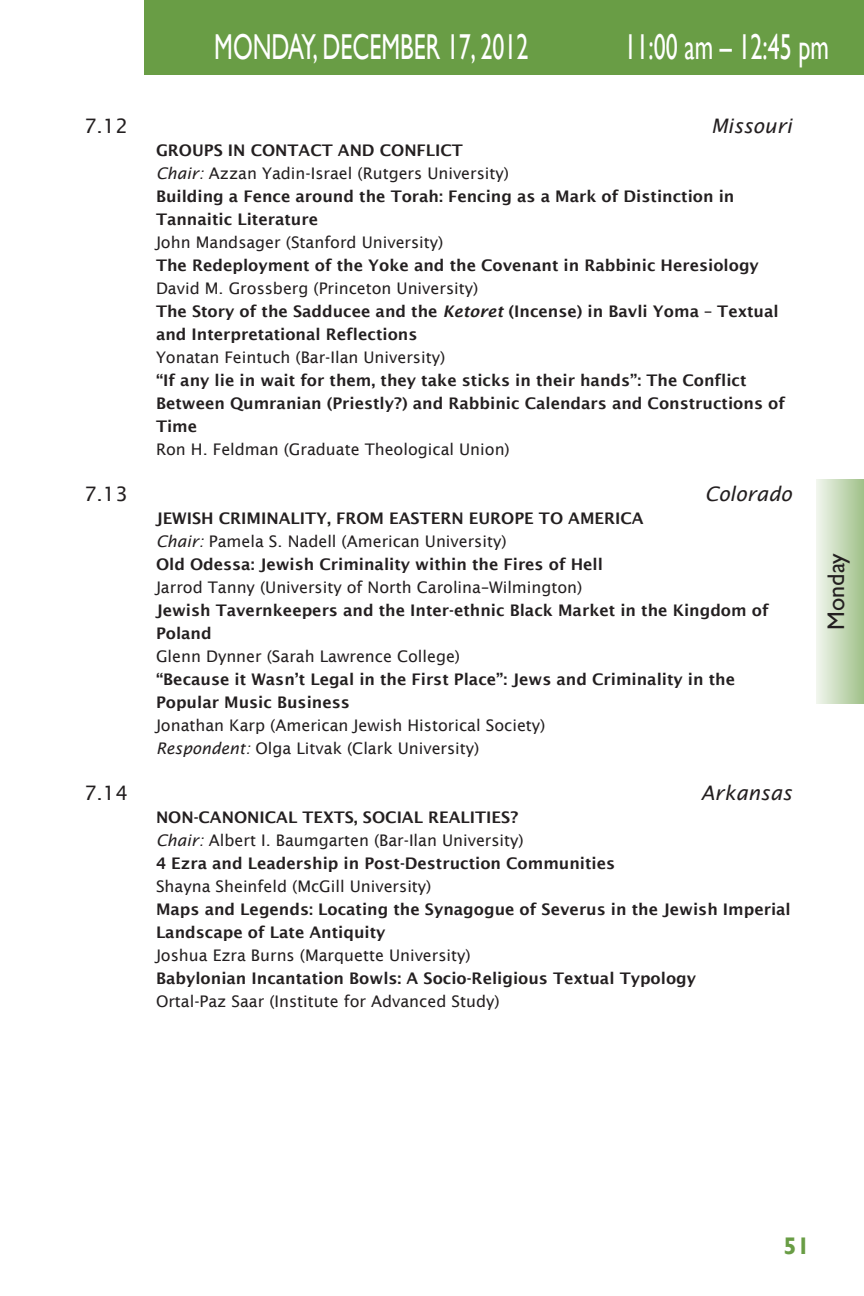
<style>
.page{position:relative;width:864px;height:1296px;background:#fff}
.page>*{position:absolute;margin:0;border:0;box-sizing:border-box;transform-origin:0 0}
.t1{font:36px "Gill Sans";color:#fff;scale:.67 1}
.t2{font:24px "Gill Sans";color:#231f20}
.t3{font:700 24px "Gill Sans";color:#699d45}
.t4{font:italic 20px "Lucida Sans";color:#231f20}
.t5{font:20px "Lucida Sans";color:#231f20}
.t6{font:600 16px "Lucida Sans";color:#231f20}
.t7{font:16px "Lucida Sans";color:#231f20}
.s1{font-style:italic}
</style>
<div class="page">
<div style="left:144px;top:0;width:720px;height:74px;background:#699d45"></div>
<div style="left:816px;top:480px;width:48px;height:224px;background:linear-gradient(to right,#f1f6ee,#a1c18a)"></div>
<p class="t1" style="left:214px;top:26px;width:470px">MONDAY, DECEMBER 17, 2012</p>
<p class="t1" style="left:625px;top:26px;width:307px">11:00 am – 12:45 pm</p>
<p class="t5" style="left:84px;top:115px;width:46px">7.12</p>
<p class="t4" style="left:711px;top:115px;width:82px">Missouri</p>
<p class="t6" style="left:156px;top:142px;width:308px">GROUPS IN CONTACT AND CONFLICT</p>
<p class="t7" style="left:156px;top:165px;width:355px"><span class="s1">Chair:</span> Azzan Yadin-Israel (Rutgers University)</p>
<p class="t6" style="left:156px;top:188px;width:580px">Building a Fence around the Torah: Fencing as a Mark of Distinction in</p>
<p class="t6" style="left:156px;top:211px;width:164px">Tannaitic Literature</p>
<p class="t7" style="left:156px;top:234px;width:289px">John Mandsager (Stanford University)</p>
<p class="t6" style="left:156px;top:257px;width:604px">The Redeployment of the Yoke and the Covenant in Rabbinic Heresiology</p>
<p class="t7" style="left:156px;top:280px;width:324px">David M. Grossberg (Princeton University)</p>
<p class="t6" style="left:156px;top:303px;width:624px">The Story of the Sadducee and the <span class="s1">Ketoret</span> (Incense) in Bavli Yoma – Textual</p>
<p class="t6" style="left:156px;top:326px;width:263px">and Interpretational Reflections</p>
<p class="t7" style="left:156px;top:349px;width:291px">Yonatan Feintuch (Bar-Ilan University)</p>
<p class="t6" style="left:156px;top:372px;width:592px">“If any lie in wait for them, they take sticks in their hands”: The Conflict</p>
<p class="t6" style="left:156px;top:395px;width:631px">Between Qumranian (Priestly?) and Rabbinic Calendars and Constructions of</p>
<p class="t6" style="left:156px;top:418px;width:43px">Time</p>
<p class="t7" style="left:156px;top:441px;width:355px">Ron H. Feldman (Graduate Theological Union)</p>
<p class="t5" style="left:84px;top:483px;width:46px">7.13</p>
<p class="t4" style="left:705px;top:483px;width:89px">Colorado</p>
<p class="t6" style="left:156px;top:510px;width:489px">JEWISH CRIMINALITY, FROM EASTERN EUROPE TO AMERICA</p>
<p class="t7" style="left:156px;top:533px;width:352px"><span class="s1">Chair:</span> Pamela S. Nadell (American University)</p>
<p class="t6" style="left:156px;top:556px;width:449px">Old Odessa: Jewish Criminality within the Fires of Hell</p>
<p class="t7" style="left:156px;top:579px;width:428px">Jarrod Tanny (University of North Carolina–Wilmington)</p>
<p class="t6" style="left:156px;top:602px;width:614px">Jewish Tavernkeepers and the Inter-ethnic Black Market in the Kingdom of</p>
<p class="t6" style="left:156px;top:625px;width:57px">Poland</p>
<p class="t7" style="left:156px;top:648px;width:306px">Glenn Dynner (Sarah Lawrence College)</p>
<p class="t6" style="left:156px;top:671px;width:581px">“Because it Wasn’t Legal in the First Place”: Jews and Criminality in the</p>
<p class="t6" style="left:156px;top:694px;width:195px">Popular Music Business</p>
<p class="t7" style="left:156px;top:717px;width:391px">Jonathan Karp (American Jewish Historical Society)</p>
<p class="t7" style="left:156px;top:740px;width:325px"><span class="s1">Respondent:</span> Olga Litvak (Clark University)</p>
<p class="t5" style="left:84px;top:782px;width:46px">7.14</p>
<p class="t4" style="left:701px;top:782px;width:93px">Arkansas</p>
<p class="t6" style="left:156px;top:809px;width:364px">NON-CANONICAL TEXTS, SOCIAL REALITIES?</p>
<p class="t7" style="left:156px;top:832px;width:369px"><span class="s1">Chair:</span> Albert I. Baumgarten (Bar-Ilan University)</p>
<p class="t6" style="left:156px;top:855px;width:461px">4 Ezra and Leadership in Post-Destruction Communities</p>
<p class="t7" style="left:156px;top:878px;width:277px">Shayna Sheinfeld (McGill University)</p>
<p class="t6" style="left:156px;top:901px;width:636px">Maps and Legends: Locating the Synagogue of Severus in the Jewish Imperial</p>
<p class="t6" style="left:156px;top:924px;width:231px">Landscape of Late Antiquity</p>
<p class="t7" style="left:156px;top:947px;width:316px">Joshua Ezra Burns (Marquette University)</p>
<p class="t6" style="left:156px;top:970px;width:542px">Babylonian Incantation Bowls: A Socio-Religious Textual Typology</p>
<p class="t7" style="left:156px;top:993px;width:345px">Ortal-Paz Saar (Institute for Advanced Study)</p>
<p class="t2" style="left:822px;top:630px;width:78px;rotate:-90deg">Monday</p>
<p class="t3" style="left:784px;top:1232px;width:28px">51</p>
</div>
